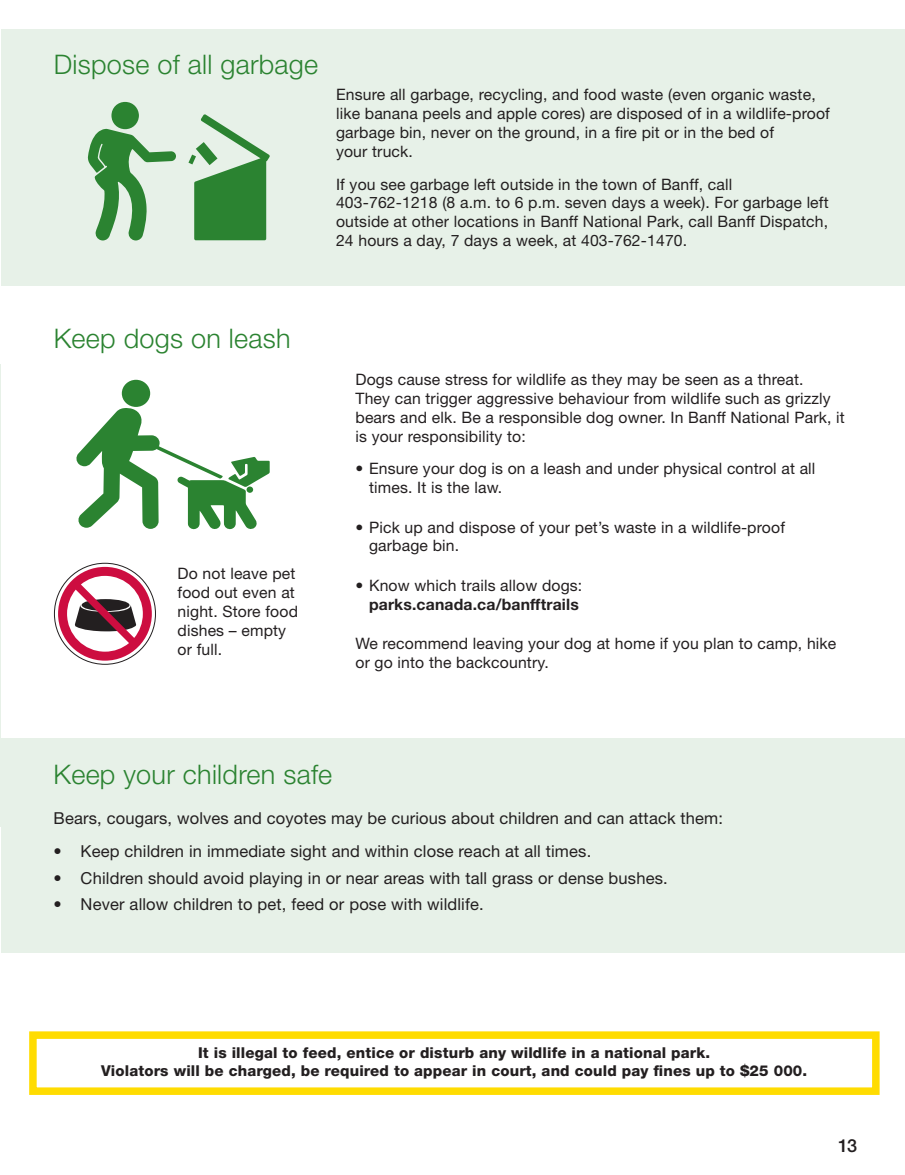
<style>
.page{position:relative;width:905px;height:1175px;background:#fff}
.page>*{position:absolute;margin:0;border:0;box-sizing:border-box;transform-origin:0 0}
.body_copy{font:300 27px "Helvetica Neue LT Std";letter-spacing:.01em;color:#2b8331}
.t1{font:500 18px "Helvetica Neue LT Std";color:#231f20}
.body_copy-2{font:16.5px "Helvetica Neue LT Std";letter-spacing:.01em;color:#231f20}
.body_copy-3{font:15.75px/18.9px "Helvetica Neue LT Std";letter-spacing:.01em;color:#231f20}
.t2{font:700 15.75px/18.9px "Helvetica Neue LT Std";letter-spacing:.01em;color:#231f20;text-align:right}
.body_copy-4{font:800 15px "Helvetica Neue LT Std";letter-spacing:.01em;color:#231f20}
.s1{font-weight:400}
</style>
<div class="page">
<div style="left:1px;top:29px;width:903px;height:256px;background:#e7f1e8"></div>
<svg style="left:188px;top:114px;width:82px;height:126px"></svg>
<svg style="left:88px;top:129px;width:88px;height:111px"></svg>
<div style="left:111px;top:102px;width:28px;height:27px;background:#2b8331;border-radius:50%"></div>
<div style="left:1px;top:738px;width:903px;height:214px;background:#e7f1e8"></div>
<hr style="left:0;top:364px;width:1px;height:462px;background:#2b8331">
<svg style="left:54px;top:563px;width:101px;height:101px"></svg>
<svg style="left:58px;top:567px;width:94px;height:93px"></svg>
<div style="left:29px;top:1031px;width:850px;height:63px;background:#fff;border:8px solid #ffdc01"></div>
<svg style="left:76px;top:408px;width:194px;height:122px"></svg>
<div style="left:122px;top:380px;width:28px;height:27px;background:#2b8331;border-radius:50%"></div>
<p class="body_copy" style="left:54px;top:48px;width:266px">Dispose of all garbage</p>
<p class="body_copy-3" style="left:336px;top:85px;width:495px">Ensure all garbage, recycling, and food waste (even organic waste, like banana peels and apple cores) are disposed of in a wildlife-proof garbage bin, never on the ground, in a fire pit or in the bed of<br>your truck.</p>
<p class="body_copy-3" style="left:336px;top:174px;width:494px">If you see garbage left outside in the town of Banff, call 403-762-1218 (8 a.m. to 6 p.m. seven days a week). For garbage left outside at other locations in Banff National Park, call Banff Dispatch, 24 hours a day, 7 days a week, at 403-762-1470.</p>
<p class="body_copy" style="left:54px;top:322px;width:238px">Keep dogs on leash</p>
<p class="body_copy-3" style="left:177px;top:564px;width:122px">Do not leave pet food out even at night. Store food dishes – empty or full.</p>
<p class="body_copy-3" style="left:355px;top:370px;width:491px">Dogs cause stress for wildlife as they may be seen as a threat.<br>They can trigger aggressive behaviour from wildlife such as grizzly bears and elk. Be a responsible dog owner. In Banff National Park, it is your responsibility to:</p>
<p class="body_copy-3" style="left:369px;top:459px;width:448px;text-indent:-14px">• Ensure your dog is on a leash and under physical control at all times. It is the law.</p>
<p class="body_copy-3" style="left:369px;top:517px;width:417px;text-indent:-14px">• Pick up and dispose of your pet’s waste in a wildlife-proof garbage bin.</p>
<p class="t2" style="left:355px;top:575px;width:228px"><span class="s1">• Know which trails allow dogs: </span>parks.canada.ca/banfftrails</p>
<p class="body_copy-3" style="left:355px;top:633px;width:482px">We recommend leaving your dog at home if you plan to camp, hike or go into the backcountry.</p>
<p class="body_copy" style="left:54px;top:757px;width:280px">Keep your children safe</p>
<p class="body_copy-2" style="left:54px;top:808px;width:671px">Bears, cougars, wolves and coyotes may be curious about children and can attack them:</p>
<p class="body_copy-2" style="left:54px;top:841px;width:539px">• Keep children in immediate sight and within close reach at all times.</p>
<p class="body_copy-2" style="left:54px;top:868px;width:615px">• Children should avoid playing in or near areas with tall grass or dense bushes.</p>
<p class="body_copy-2" style="left:54px;top:894px;width:431px">• Never allow children to pet, feed or pose with wildlife.</p>
<p class="body_copy-4" style="left:198px;top:1043px;width:514px">It is illegal to feed, entice or disturb any wildlife in a national park.</p>
<p class="body_copy-4" style="left:101px;top:1061px;width:707px">Violators will be charged, be required to appear in court, and could pay fines up to $25 000.</p>
<p class="t1" style="left:838px;top:1135px;width:21px">13</p>
</div>
